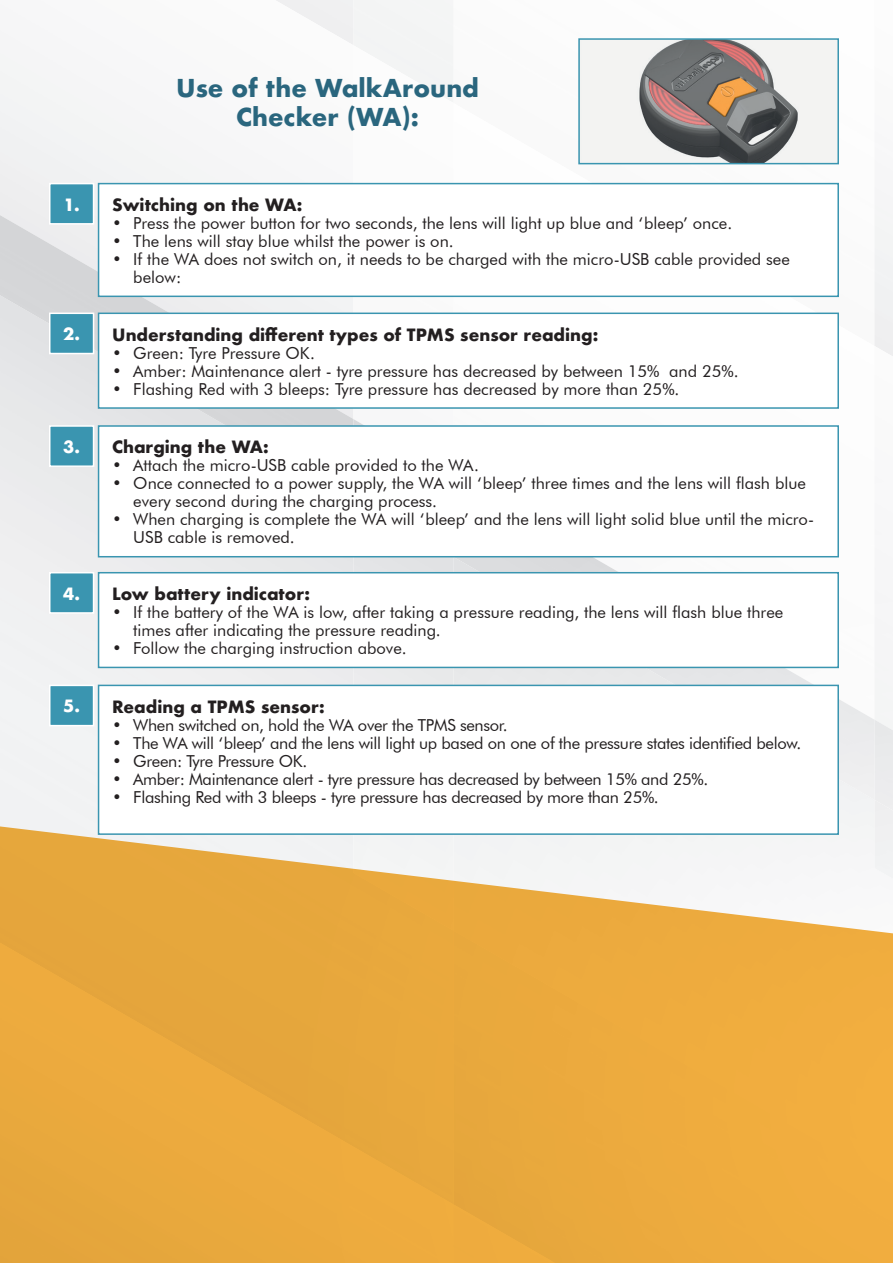
<style>
.page{position:relative;width:893px;height:1263px;background:#fff}
.page>*{position:absolute;margin:0;border:0;box-sizing:border-box;transform-origin:0 0}
.t1{font:700 24px/28.8px "Futura";color:#2a667e;text-align:center}
.t2{font:16.5px/18px "Futura BT";color:#231f20}
.t3{font:16.5px "Futura BT";letter-spacing:-.02em;color:#231f20}
.t4{font:700 16.5px "Futura";color:#231f20}
.t5{font:700 16.5px "Futura";color:#fff}
</style>
<div class="page">
<img style="left:0;top:297px;width:454px;height:638px">
<img style="left:0;top:208px;width:353px;height:291px">
<img style="left:353px;top:557px;width:101px;height:374px">
<img style="left:353px;top:419px;width:101px;height:6px">
<img style="left:454px;top:557px;width:439px;height:706px">
<img style="left:454px;top:557px;width:420px;height:243px">
<img style="left:874px;top:902px;width:19px;height:69px">
<img style="left:874px;top:720px;width:19px;height:182px">
<div style="left:0;top:935px;width:454px;height:328px;background:#e9a93d"></div>
<div style="left:454px;top:1204px;width:123px;height:59px;background:#e8a83d"></div>
<div style="left:99px;top:184px;width:739px;height:112px;background:#fff"></div>
<div style="left:98px;top:183px;width:741px;height:114px;border:2px solid #3a95b0"></div>
<div style="left:99px;top:313px;width:739px;height:95px;background:#fff"></div>
<div style="left:98px;top:313px;width:741px;height:96px;border:2px solid #3a95b0"></div>
<div style="left:99px;top:573px;width:739px;height:94px;background:#fff"></div>
<div style="left:98px;top:572px;width:741px;height:96px;border:2px solid #3a95b0"></div>
<div style="left:99px;top:426px;width:739px;height:131px;background:#fff"></div>
<div style="left:98px;top:425px;width:741px;height:132px;border:2px solid #3a95b0"></div>
<div style="left:99px;top:685px;width:739px;height:149px;background:#fff"></div>
<div style="left:98px;top:685px;width:741px;height:150px;border:2px solid #3a95b0"></div>
<div style="left:50px;top:184px;width:44px;height:40px;background:#3a95b0"></div>
<div style="left:49px;top:183px;width:45px;height:42px;border:2px solid #fff"></div>
<div style="left:50px;top:313px;width:44px;height:40px;background:#3a95b0"></div>
<div style="left:49px;top:313px;width:45px;height:41px;border:2px solid #fff"></div>
<div style="left:50px;top:573px;width:44px;height:40px;background:#3a95b0"></div>
<div style="left:49px;top:572px;width:45px;height:42px;border:2px solid #fff"></div>
<div style="left:50px;top:426px;width:44px;height:40px;background:#3a95b0"></div>
<div style="left:49px;top:425px;width:45px;height:42px;border:2px solid #fff"></div>
<div style="left:50px;top:685px;width:44px;height:41px;background:#3a95b0"></div>
<div style="left:49px;top:685px;width:45px;height:41px;border:2px solid #fff"></div>
<img style="left:581px;top:41px;width:255px;height:120px">
<div style="left:578px;top:38px;width:261px;height:126px;border:2px solid #3a95b0"></div>
<h1 class="t1" style="left:176px;top:73px;width:304px">Use of the WalkAround<br>Checker (WA):</h1>
<p class="t5" style="left:64px;top:192px;width:18px">1.</p>
<p class="t4" style="left:112px;top:193px;width:192px">Switching on the WA:</p>
<p class="t2" style="left:112px;top:214px;width:622px">• Press the power button for two seconds, the lens will light up blue and ‘bleep’ once.</p>
<p class="t2" style="left:112px;top:232px;width:343px">• The lens will stay blue whilst the power is on.</p>
<p class="t2" style="left:133px;top:250px;width:658px;text-indent:-21px">• If the WA does not switch on, it needs to be charged with the micro-USB cable provided see below:</p>
<p class="t5" style="left:63px;top:322px;width:18px">2.</p>
<p class="t4" style="left:112px;top:322px;width:488px">Understanding different types of TPMS sensor reading:</p>
<p class="t2" style="left:112px;top:343px;width:204px">• Green: Tyre Pressure OK.</p>
<p class="t2" style="left:112px;top:361px;width:628px">• Amber: Maintenance alert - tyre pressure has decreased by between 15% and 25%.</p>
<p class="t2" style="left:112px;top:379px;width:569px">• Flashing Red with 3 bleeps: Tyre pressure has decreased by more than 25%.</p>
<p class="t5" style="left:63px;top:435px;width:18px">3.</p>
<p class="t4" style="left:112px;top:435px;width:158px">Charging the WA:</p>
<p class="t2" style="left:112px;top:456px;width:368px">• Attach the micro-USB cable provided to the WA.</p>
<p class="t2" style="left:133px;top:474px;width:674px;text-indent:-21px">• Once connected to a power supply, the WA will ‘bleep’ three times and the lens will flash blue every second during the charging process.</p>
<p class="t2" style="left:133px;top:510px;width:682px;text-indent:-21px">• When charging is complete the WA will ‘bleep’ and the lens will light solid blue until the micro-<br>USB cable is removed.</p>
<p class="t5" style="left:63px;top:581px;width:18px">4.</p>
<p class="t4" style="left:112px;top:582px;width:200px">Low battery indicator:</p>
<p class="t2" style="left:133px;top:603px;width:652px;text-indent:-21px">• If the battery of the WA is low, after taking a pressure reading, the lens will flash blue three times after indicating the pressure reading.</p>
<p class="t2" style="left:112px;top:639px;width:296px">• Follow the charging instruction above.</p>
<p class="t5" style="left:63px;top:694px;width:18px">5.</p>
<p class="t4" style="left:112px;top:694px;width:214px">Reading a TPMS sensor:</p>
<p class="t3" style="left:112px;top:715px;width:397px">• When switched on, hold the WA over the TPMS sensor.</p>
<p class="t3" style="left:112px;top:733px;width:691px">• The WA will ‘bleep’ and the lens will light up based on one of the pressure states identified below.</p>
<p class="t3" style="left:112px;top:751px;width:197px">• Green: Tyre Pressure OK.</p>
<p class="t3" style="left:112px;top:769px;width:598px">• Amber: Maintenance alert - tyre pressure has decreased by between 15% and 25%.</p>
<p class="t3" style="left:112px;top:787px;width:548px">• Flashing Red with 3 bleeps - tyre pressure has decreased by more than 25%.</p>
</div>
